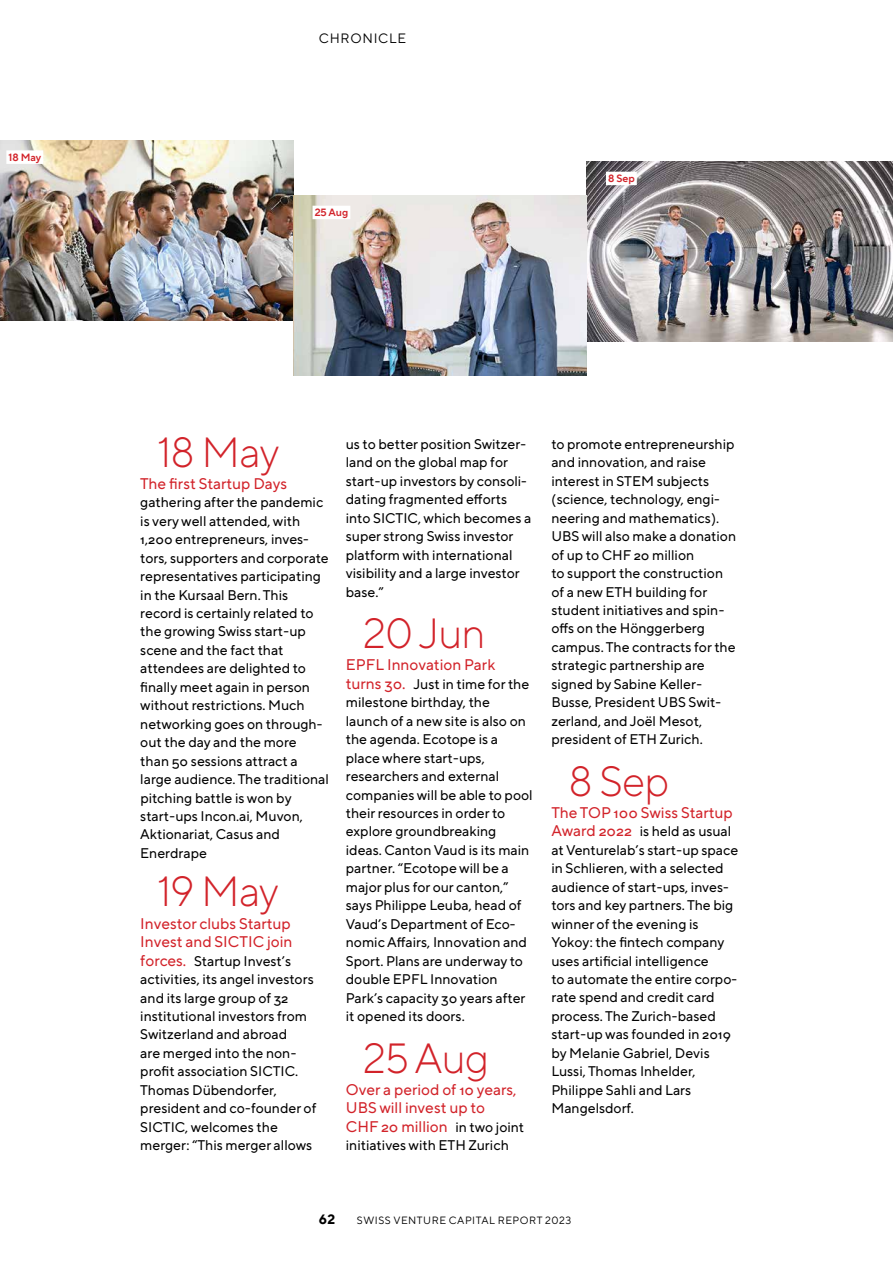
<style>
.page{position:relative;width:893px;height:1263px;background:#fff}
.page>*{position:absolute;margin:0;border:0;box-sizing:border-box;transform-origin:0 0}
.t1{font:300 42px "TT Norms Pro";letter-spacing:-.02em;color:#d2232a}
.t2{font:15.3px/18.5px "TT Norms Pro";color:#d2232a}
.t3{font:13.95px/18.5px "TT Norms Pro";color:#000}
.t4{font:13.5px "TT Norms Pro";letter-spacing:.055em;color:#000}
.t5{font:700 13.5px "TT Norms Pro";color:#000}
.t6{font:10.5px "TT Norms Pro";letter-spacing:.045em;color:#000}
.t7{font:600 10.5px "TT Norms Pro";color:#d2232a}
.s1{font-size:15.3px;color:#d2232a}
.s2{font-size:13.95px;color:#000}
</style>
<div class="page">
<img style="left:0;top:140px;width:293px;height:181px">
<img style="left:587px;top:162px;width:306px;height:180px">
<img style="left:293px;top:196px;width:294px;height:179px">
<div style="left:313px;top:206px;width:37px;height:13px;background:#fff"></div>
<div style="left:6px;top:150px;width:37px;height:14px;background:#fff"></div>
<div style="left:606px;top:172px;width:31px;height:13px;background:#fff"></div>
<p class="t7" style="left:9px;top:150px;width:34px">18 May</p>
<p class="t4" style="left:319px;top:29px;width:89px">CHRONICLE</p>
<p class="t7" style="left:315px;top:205px;width:35px">25 Aug</p>
<p class="t7" style="left:608px;top:171px;width:28px">8 Sep</p>
<h1 class="t1" style="left:157px;top:422px;width:124px">18 May</h1>
<p class="t2" style="left:140px;top:473px;width:148px">The first Startup Days</p>
<p class="t3" style="left:140px;top:492px;width:190px">gathering after the pandemic is verywell attended, with<br>1,200 entrepreneurs, inves&shy;tors, supporters and corporate representatives participating in the Kursaal Bern. This record is certainly related to the growing Swiss start-up scene and the fact that attendees are delighted to finally meet again in person without restrictions. Much networking goes on through&shy;out the day and the more than 50 sessions attract a large audience. The traditional pitching battle is won by start-ups Incon.ai, Muvon,<br>Aktionariat, Casus and<br>Enerdrape</p>
<h1 class="t1" style="left:157px;top:861px;width:123px">19 May</h1>
<p class="t2" style="left:140px;top:913px;width:154px">Investor clubs Startup<br>Invest and SICTIC join</p>
<p class="t3" style="left:140px;top:950px;width:178px"><span class="s1">forces.</span> Startup Invest’s activities, its angel investors and its large group of 32 institutional investors from<br>Switzerland and abroad<br>are merged into the non&shy;profit association SICTIC.<br>Thomas Dübendorfer, president and co-founder of<br>SICTIC, welcomes the merger: “This merger allows</p>
<p class="t3" style="left:346px;top:434px;width:187px">us to better position Switzer&shy;land on the global map for start-up investors by consoli&shy;dating fragmented efforts into SICTIC, which becomes a super strong Swiss investor platform with international visibility and a large investor base.”</p>
<h1 class="t1" style="left:363px;top:603px;width:124px">20 Jun</h1>
<p class="t2" style="left:346px;top:654px;width:151px">EPFL Innovation Park</p>
<p class="t3" style="left:346px;top:674px;width:188px"><span class="s1">turns 30.</span> Just in time for the milestone birthday, the launch of a new site is also on the agenda. Ecotope is a place where start-ups, researchers and external companies will be able to pool their resources in order to explore groundbreaking ideas. Canton Vaud is its main partner. “Ecotope will be a major plus for our canton,” says Philippe Leuba, head of<br>Vaud’s Department of Eco&shy;nomic Affairs, Innovation and<br>Sport. Plans are underway to double EPFL Innovation<br>Park’s capacity 30 years after it opened its doors.</p>
<h1 class="t1" style="left:363px;top:1027px;width:128px">25 Aug</h1>
<p class="t2" style="left:346px;top:1079px;width:180px">Over a period of 10 years,<br>UBS will invest up to<br>CHF 20 million <span class="s2">in two joint</span></p>
<p class="t3" style="left:346px;top:1135px;width:164px">initiatives with ETH Zurich</p>
<p class="t3" style="left:551px;top:434px;width:186px">to promote entrepreneurship and innovation, and raise interest in STEM subjects (science, technology, engi&shy;neering and mathematics).<br>UBS will also make a donation of up to CHF 20 million<br>to support the construction of a new ETH building for student initiatives and spin&shy;offs on the Hönggerberg campus. The contracts for the strategic partnership are signed by Sabine Keller-<br>Busse, President UBS Swit&shy;zerland, and Joël Mesot, president of ETH Zurich.</p>
<h1 class="t1" style="left:568px;top:751px;width:102px">8 Sep</h1>
<p class="t2" style="left:551px;top:802px;width:183px">The TOP 100 Swiss Startup</p>
<p class="t3" style="left:551px;top:821px;width:188px"><span class="s1">Award 2022</span> is held as usual at Venturelab’s start-up space in Schlieren, with a selected audience of start-ups, inves&shy;tors and key partners. The big winner of the evening is<br>Yokoy: the fintech company uses artificial intelligence<br>to automate the entire corpo&shy;rate spend and credit card process. The Zurich-based start-up was founded in 2019 by Melanie Gabriel, Devis<br>Lussi, Thomas Inhelder,<br>Philippe Sahli and Lars<br>Mangelsdorf.</p>
<p class="t5" style="left:319px;top:1209px;width:18px">62</p>
<p class="t6" style="left:357px;top:1212px;width:216px">SWISS VENTURE CAPITAL REPORT 2023</p>
</div>
